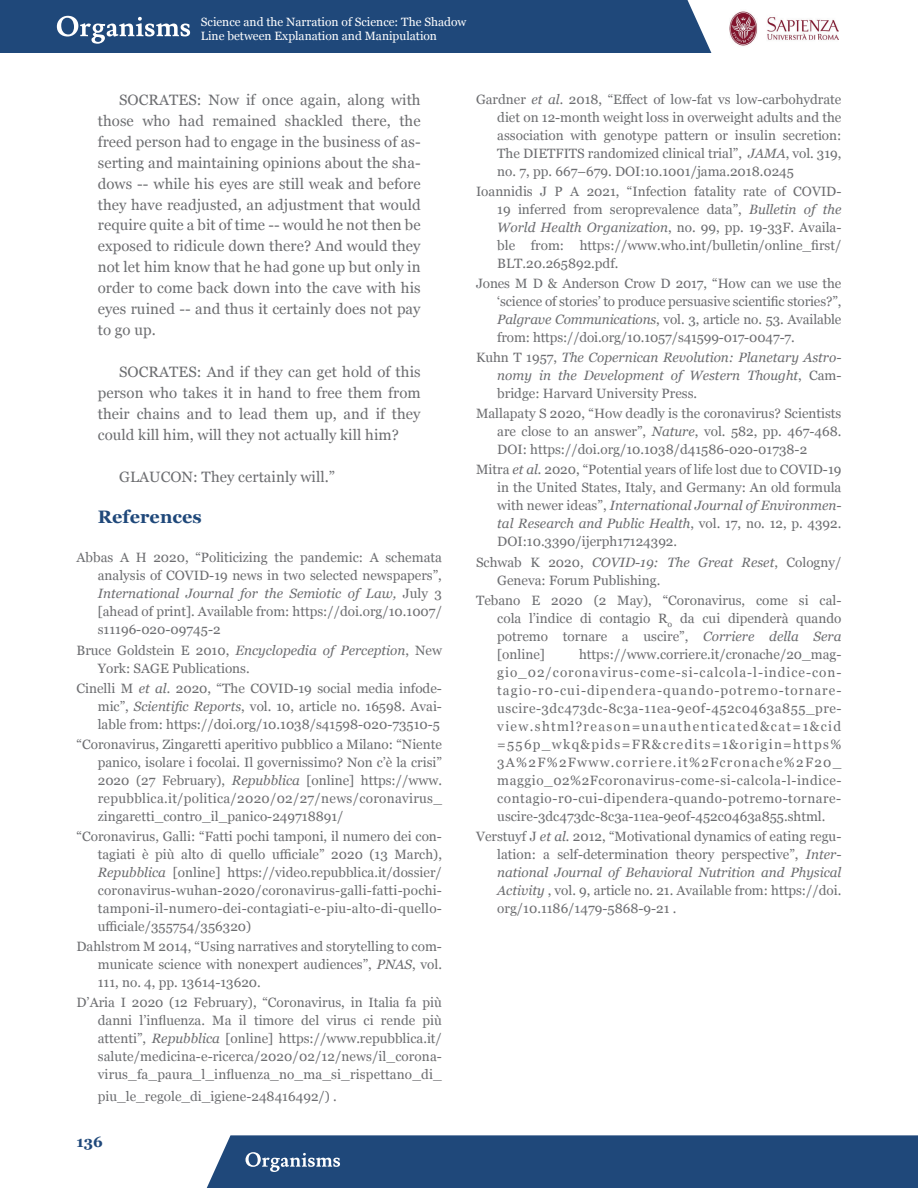
<style>
.page{position:relative;width:918px;height:1188px;background:#fff}
.page>*{position:absolute;margin:0;border:0;box-sizing:border-box;transform-origin:0 0}
.Testo__con_rientro{font:700 18px "Georgia";letter-spacing:.005em;color:#1f487a}
.Testo__con_rientro-2{font:15px/20.9px "Georgia";letter-spacing:.005em;color:#6c6d70;text-align:justify}
.t1{font:700 15px "Georgia";color:#1f487a}
.Testo_Bibliografia{font:13.5px/18px "Georgia";color:#6c6d70;text-align:justify}
.Testo_Bibliografia-2{font:italic 13.5px/18px "Georgia";color:#6c6d70;text-align:justify}
.t2{font:12px/14.4px "Georgia";color:#fff}
.s1{font-style:italic}
.s2{font-style:normal}
</style>
<div class="page">
<img style="left:729px;top:11px;width:110px;height:35px">
<div style="left:0;top:0;width:711px;height:53px;background:#1f487a"></div>
<div style="left:207px;top:1135px;width:711px;height:53px;background:#1f487a"></div>
<p class="t2" style="left:201px;top:15px;width:267px">Science and the Narration of Science: The Shadow<br>Line between Explanation and Manipulation</p>
<p class="Testo__con_rientro-2" style="left:98px;top:90px;width:324px;text-indent:21px">SOCRATES: Now if once again, along with those who had remained shackled there, the freed person had to engage in the business of as&shy;serting and maintaining opinions about the sha&shy;dows -- while his eyes are still weak and before they have readjusted, an adjustment that would require quite a bit of time -- would he not then be exposed to ridicule down there? And would they not let him know that he had gone up but only in order to come back down into the cave with his eyes ruined -- and thus it certainly does not pay to go up.</p>
<p class="Testo__con_rientro-2" style="left:98px;top:362px;width:324px;text-indent:21px">SOCRATES: And if they can get hold of this person who takes it in hand to free them from their chains and to lead them up, and if they could kill him, will they not actually kill him?</p>
<p class="Testo__con_rientro-2" style="left:119px;top:466px;width:218px">GLAUCON: They certainly will.”</p>
<p class="Testo__con_rientro" style="left:98px;top:506px;width:105px">References</p>
<p class="Testo_Bibliografia" style="left:98px;top:549px;width:346px;text-indent:-21px">Abbas A H 2020, “Politicizing the pandemic: A schemata analysis of COVID-19 news in two selected newspapers”, <span class="s1">International Journal for the Semiotic of Law,</span> July 3 [ahead of print]. Available from: https://doi.org/10.1007/ s11196-020-09745-2</p>
<p class="Testo_Bibliografia" style="left:98px;top:641px;width:346px;text-indent:-21px">Bruce Goldstein E 2010, <span class="s1">Encyclopedia of Perception</span>, New<br>York: SAGE Publications.</p>
<p class="Testo_Bibliografia" style="left:98px;top:679px;width:346px;text-indent:-21px">Cinelli M <span class="s1">et al.</span> 2020, “The COVID-19 social media infode&shy;mic”, <span class="s1">Scientific Reports</span>, vol. 10, article no. 16598. Avai&shy;lable from: https://doi.org/10.1038/s41598-020-73510-5</p>
<p class="Testo_Bibliografia" style="left:98px;top:735px;width:346px;text-indent:-21px">“Coronavirus, Zingaretti aperitivo pubblico a Milano: “Niente panico, isolare i focolai. Il governissimo? Non c’è la crisi” 2020 (27 February), <span class="s1">Repubblica</span> [online] https://www. repubblica.it/politica/2020/02/27/news/coronavirus_ zingaretti_contro_il_panico-249718891/</p>
<p class="Testo_Bibliografia" style="left:98px;top:828px;width:346px;text-indent:-21px">“Coronavirus, Galli: “Fatti pochi tamponi, il numero dei con&shy;tagiati è più alto di quello ufficiale” 2020 (13 March), <span class="s1">Repubblica</span> [online] https://video.repubblica.it/dossier/ coronavirus-wuhan-2020/coronavirus-galli-fatti-pochi&shy;tamponi-il-numero-dei-contagiati-e-piu-alto-di-quello&shy;ufficiale/355754/356320)</p>
<p class="Testo_Bibliografia" style="left:98px;top:938px;width:346px;text-indent:-21px">Dahlstrom M 2014, “Using narratives and storytelling to com&shy;municate science with nonexpert audiences”, <span class="s1">PNAS</span>, vol.<br>111, no. 4, pp. 13614-13620.</p>
<p class="Testo_Bibliografia" style="left:98px;top:994px;width:346px;text-indent:-21px">D’Aria I 2020 (12 February), “Coronavirus, in Italia fa più danni l’influenza. Ma il timore del virus ci rende più attenti”, <span class="s1">Repubblica</span> [online] https://www.repubblica.it/ salute/medicina-e-ricerca/2020/02/12/news/il_corona&shy;virus_fa_paura_l_influenza_no_ma_si_rispettano_di_</p>
<p class="Testo_Bibliografia" style="left:98px;top:1087px;width:241px">piu_le_regole_di_igiene-248416492/) .</p>
<p class="t1" style="left:77px;top:1132px;width:28px">136</p>
<p class="Testo_Bibliografia" style="left:497px;top:90px;width:346px;text-indent:-21px">Gardner <span class="s1">et al.</span> 2018, “Effect of low-fat vs low-carbohydrate diet on 12-month weight loss in overweight adults and the association with genotype pattern or insulin secretion:<br>The DIETFITS randomized clinical trial”, <span class="s1">JAMA</span>, vol. 319, no. 7, pp. 667–679. DOI:10.1001/jama.2018.0245</p>
<p class="Testo_Bibliografia" style="left:497px;top:183px;width:346px;text-indent:-21px">Ioannidis J P A 2021, “Infection fatality rate of COVID-19 inferred from seroprevalence data”, <span class="s1">Bulletin of the World Health Organization</span>, no. 99, pp. 19-33F. Availa&shy;ble from: https://www.who.int/bulletin/online_first/ BLT.20.265892.pdf.</p>
<p class="Testo_Bibliografia" style="left:497px;top:275px;width:346px;text-indent:-21px">Jones M D &amp; Anderson Crow D 2017, “How can we use the ‘science of stories’ to produce persuasive scientific stories?”, <span class="s1">Palgrave Communications</span>, vol. 3, article no. 53. Available from: https://doi.org/10.1057/s41599-017-0047-7.</p>
<p class="Testo_Bibliografia-2" style="left:497px;top:349px;width:346px;text-indent:-21px"><span class="s2">Kuhn T 1957,</span> The Copernican Revolution: Planetary Astro&shy;nomy in the Development of Western Thought<span class="s2">, Cam&shy;bridge: Harvard University Press.</span></p>
<p class="Testo_Bibliografia" style="left:497px;top:405px;width:346px;text-indent:-21px">Mallapaty S 2020, “How deadly is the coronavirus? Scientists are close to an answer”, <span class="s1">Nature</span>, vol. 582, pp. 467-468.<br>DOI: https://doi.org/10.1038/d41586-020-01738-2</p>
<p class="Testo_Bibliografia" style="left:497px;top:461px;width:346px;text-indent:-21px">Mitra <span class="s1">et al.</span> 2020, “Potential years of life lost due to COVID-19 in the United States, Italy, and Germany: An old formula with newer ideas”, <span class="s1">International Journal of Environmen&shy;tal Research and Public Health</span>, vol. 17, no. 12, p. 4392.<br>DOI:10.3390/ijerph17124392.</p>
<p class="Testo_Bibliografia" style="left:497px;top:553px;width:346px;text-indent:-21px">Schwab K 2020, <span class="s1">COVID-19: The Great Reset</span>, Cologny/<br>Geneva: Forum Publishing.</p>
<p class="Testo_Bibliografia" style="left:497px;top:591px;width:346px;text-indent:-21px">Tebano E 2020 (2 May), “Coronavirus, come si cal&shy;cola l’indice di contagio R<sub>0</sub> da cui dipenderà quando potremo tornare a uscire”, <span class="s1">Corriere della Sera </span>[online]</p>
<p class="Testo_Bibliografia" style="left:497px;top:645px;width:346px;text-indent:82px">https://www.corriere.it/cronache/20_mag&shy;gio_02/coronavirus-come-si-calcola-l-indice-con&shy;tagio-r0-cui-dipendera-quando-potremo-tornare&shy;uscire-3dc473dc-8c3a-11ea-9e0f-452c0463a855_pre&shy;view.shtml?reason=unauthenticated&amp;cat=1&amp;cid =556p_wkq&amp;pids=FR&amp;credits=1&amp;origin=https% 3A%2F%2Fwww.corriere.it%2Fcronache%2F20_ maggio_02%2Fcoronavirus-come-si-calcola-l-indice&shy;contagio-r0-cui-dipendera-quando-potremo-tornare&shy;uscire-3dc473dc-8c3a-11ea-9e0f-452c0463a855.shtml.</p>
<p class="Testo_Bibliografia" style="left:497px;top:827px;width:346px;text-indent:-21px">Verstuyf J <span class="s1">et al.</span> 2012, “Motivational dynamics of eating regu&shy;lation: a self-determination theory perspective”, <span class="s1">Inter&shy;national Journal of Behavioral Nutrition and Physical Activity</span> , vol. 9, article no. 21. Available from: https://doi. org/10.1186/1479-5868-9-21 .</p>
</div>
